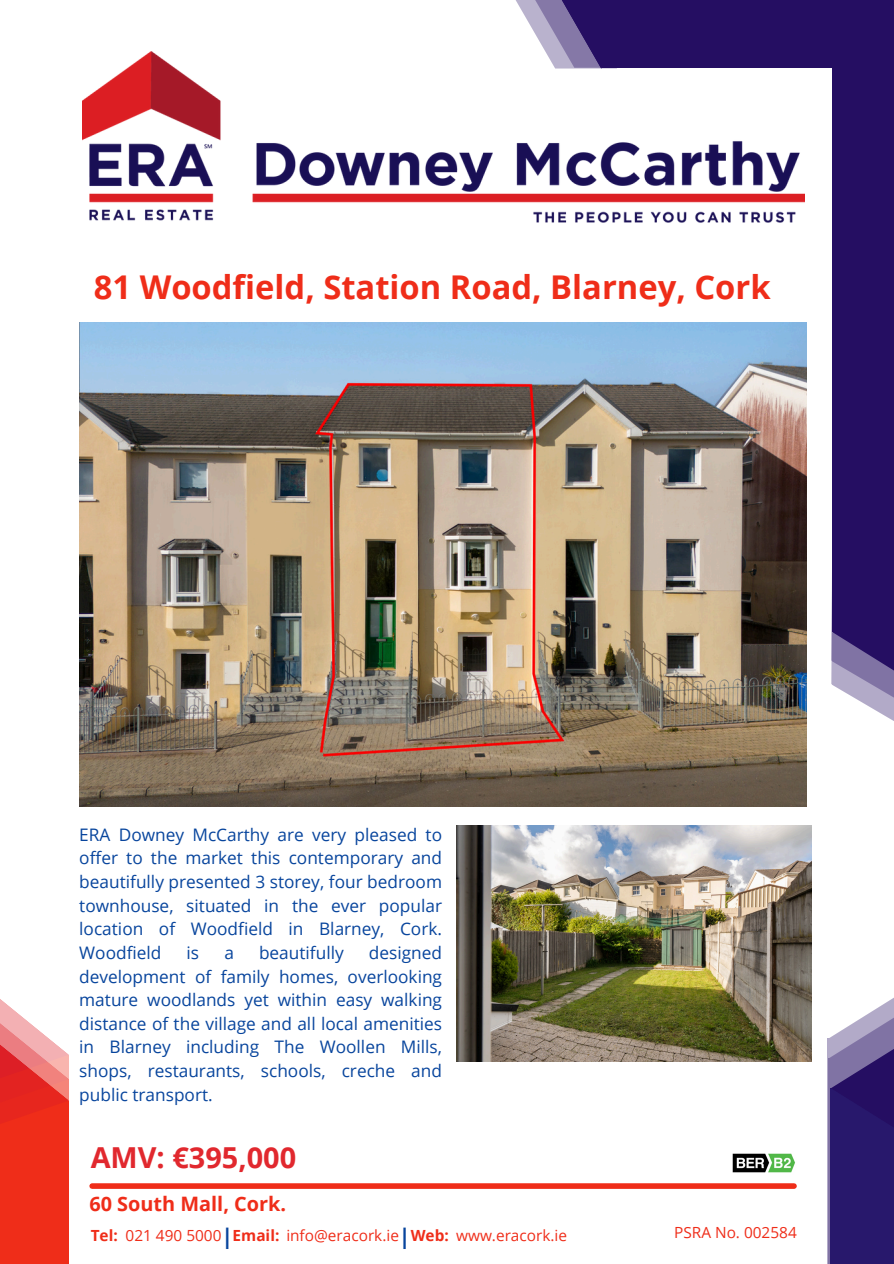
<style>
.page{position:relative;width:894px;height:1264px;background:#fff}
.page>*{position:absolute;margin:0;border:0;box-sizing:border-box;transform-origin:0 0}
.t1{font:700 32.7px "Open Sans";color:#ef2d19}
.t2{font:700 28.8px "Open Sans";color:#e1282e}
.t3{font:700 21.45px "Open Sans";color:#08459d}
.t4{font:700 19.8px "Open Sans";color:#ef2d19}
.t5{font:17.25px/23.7px "Open Sans";color:#08459d;text-align:justify}
.t6{font:15.3px "Open Sans";color:#ef2d19}
.t7{font:700 15.3px "Open Sans";color:#ef2d19}
</style>
<div class="page">
<svg style="left:515px;top:0;width:13px;height:21px"></svg>
<svg style="left:528px;top:0;width:27px;height:51px"></svg>
<div style="left:602px;top:0;width:291px;height:68px;background:#250e62"></div>
<svg style="left:831px;top:585px;width:62px;height:136px"></svg>
<div style="left:832px;top:0;width:61px;height:631px;background:#250e62"></div>
<svg style="left:832px;top:631px;width:61px;height:60px;background:#6c5d95"></svg>
<div style="left:92px;top:1183px;width:701px;height:5px;background:#ef2d19"></div>
<svg style="left:555px;top:0;width:47px;height:51px;background:#523f82"></svg>
<img style="left:79px;top:322px;width:727px;height:484px">
<div style="left:0;top:1054px;width:68px;height:209px;background:#ef2d19"></div>
<svg style="left:0;top:999px;width:69px;height:155px"></svg>
<div style="left:826px;top:1038px;width:67px;height:225px;background:#b2aac8"></div>
<div style="left:828px;top:1058px;width:65px;height:205px;background:#28186c"></div>
<svg style="left:828px;top:998px;width:65px;height:142px"></svg>
<img style="left:82px;top:51px;width:722px;height:172px">
<img style="left:456px;top:825px;width:355px;height:236px">
<img style="left:732px;top:1153px;width:63px;height:20px">
<p class="t1" style="left:94px;top:263px;width:678px">81 Woodfield, Station Road, Blarney, Cork</p>
<p class="t5" style="left:79px;top:822px;width:364px">ERA Downey McCarthy are very pleased to offer to the market this contemporary and beautifully presented 3 storey, four bedroom townhouse, situated in the ever popular location of Woodfield in Blarney, Cork.<br>Woodfield</p>
<p class="t5" style="left:186px;top:940px;width:14px">is</p>
<p class="t5" style="left:224px;top:940px;width:11px">a</p>
<p class="t5" style="left:259px;top:940px;width:86px">beautifully</p>
<p class="t5" style="left:79px;top:940px;width:364px;text-indent:289px">designed development of family homes, overlooking mature woodlands yet within easy walking distance of the village and all local amenities in Blarney including The Woollen Mills, shops, restaurants, schools, creche and public transport.</p>
<h2 class="t2" style="left:91px;top:1137px;width:207px">AMV: €395,000</h2>
<p class="t4" style="left:89px;top:1190px;width:198px">60 South Mall, Cork.</p>
<h1 class="t7" style="left:91px;top:1224px;width:29px">Tel:</h1>
<p class="t6" style="left:126px;top:1224px;width:97px">021 490 5000</p>
<p class="t3" style="left:221px;top:1220px;width:13px">|</p>
<p class="t7" style="left:232px;top:1224px;width:48px">Email:</p>
<p class="t6" style="left:286px;top:1224px;width:114px">info@eracork.ie</p>
<p class="t3" style="left:399px;top:1220px;width:13px">|</p>
<p class="t7" style="left:410px;top:1224px;width:40px">Web:</p>
<p class="t6" style="left:456px;top:1224px;width:112px">www.eracork.ie</p>
<h4 class="t6" style="left:674px;top:1221px;width:124px">PSRA No. 002584</h4>
</div>
